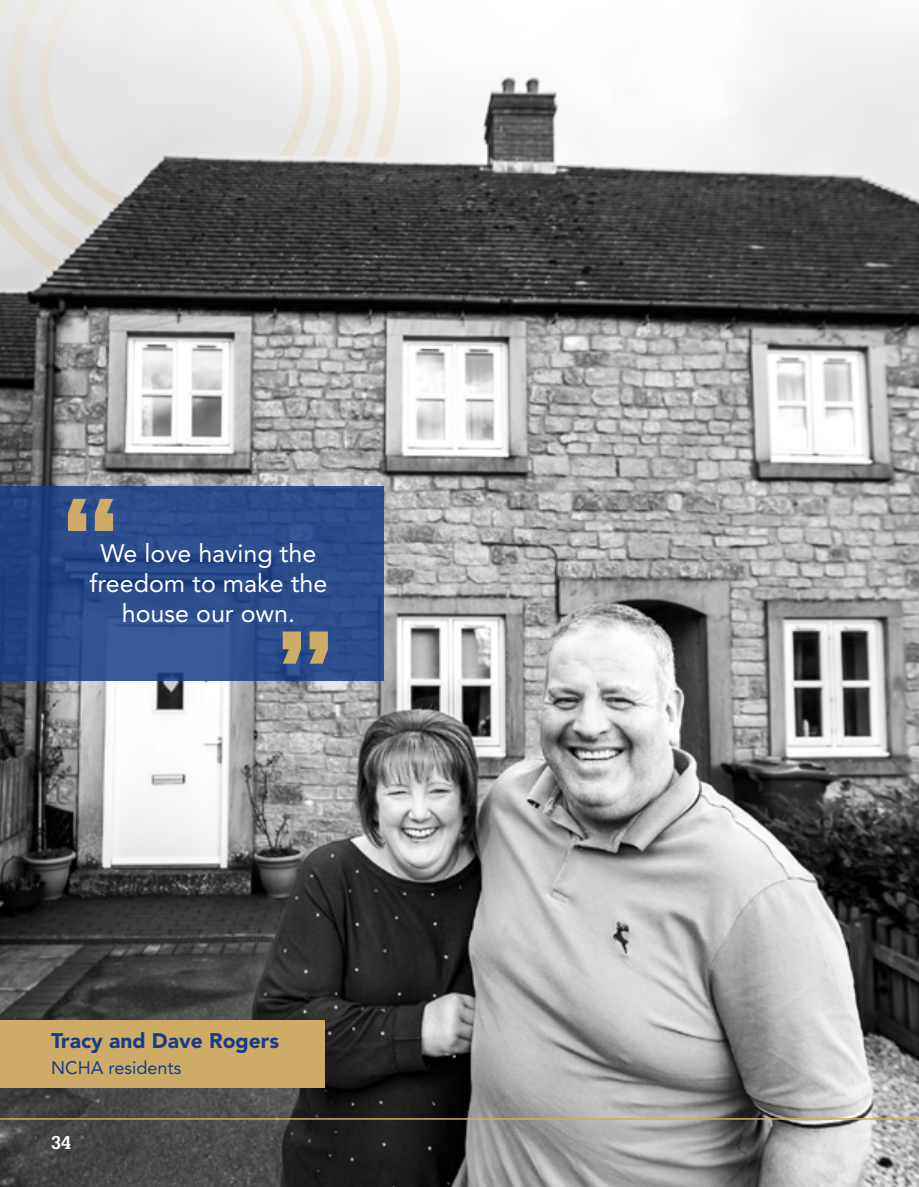
<style>
.page{position:relative;width:919px;height:1187px;background:#fff}
.page>*{position:absolute;margin:0;border:0;box-sizing:border-box;transform-origin:0 0}
.t1{font:900 105px "Glypha LT Std";color:#ceab67}
.Pull_quote_small_gol{font:25.05px/30px "Avenir LT Std";color:#fff;text-align:center}
.Name_Caption{font:900 21px "Avenir LT Std";color:#153d8a}
.Job_Title_Caption{font:18px "Avenir LT Std";color:#153d8a}
.t2{font:700 18px "Glypha LT Std";color:#fff}
</style>
<div class="page">
<img style="left:0;top:18px;width:918px;height:1168px">
<div style="left:0;top:1020px;width:325px;height:67px;background:#ceab67"></div>
<hr style="left:0;top:1118px;width:918px;height:1px;background:#ceab67">
<svg style="left:0;top:0;width:400px;height:308px"></svg>
<svg style="left:38px;top:0;width:275px;height:153px"></svg>
<img style="left:19px;top:153px;width:899px;height:164px">
<svg style="left:0;top:485px;width:383px;height:195px;background:#2a4c8d"></svg>
<p class="t1" style="left:61px;top:473px;width:60px">“</p>
<p class="Pull_quote_small_gol" style="left:90px;top:538px;width:239px">We love having the freedom to make the house our own.</p>
<p class="t1" style="left:334px;top:689px;width:60px;rotate:-180deg">“</p>
<p class="Name_Caption" style="left:51px;top:1028px;width:229px">Tracy and Dave Rogers</p>
<p class="Job_Title_Caption" style="left:51px;top:1057px;width:132px">NCHA residents</p>
<p class="t2" style="left:51px;top:1131px;width:22px">34</p>
</div>
